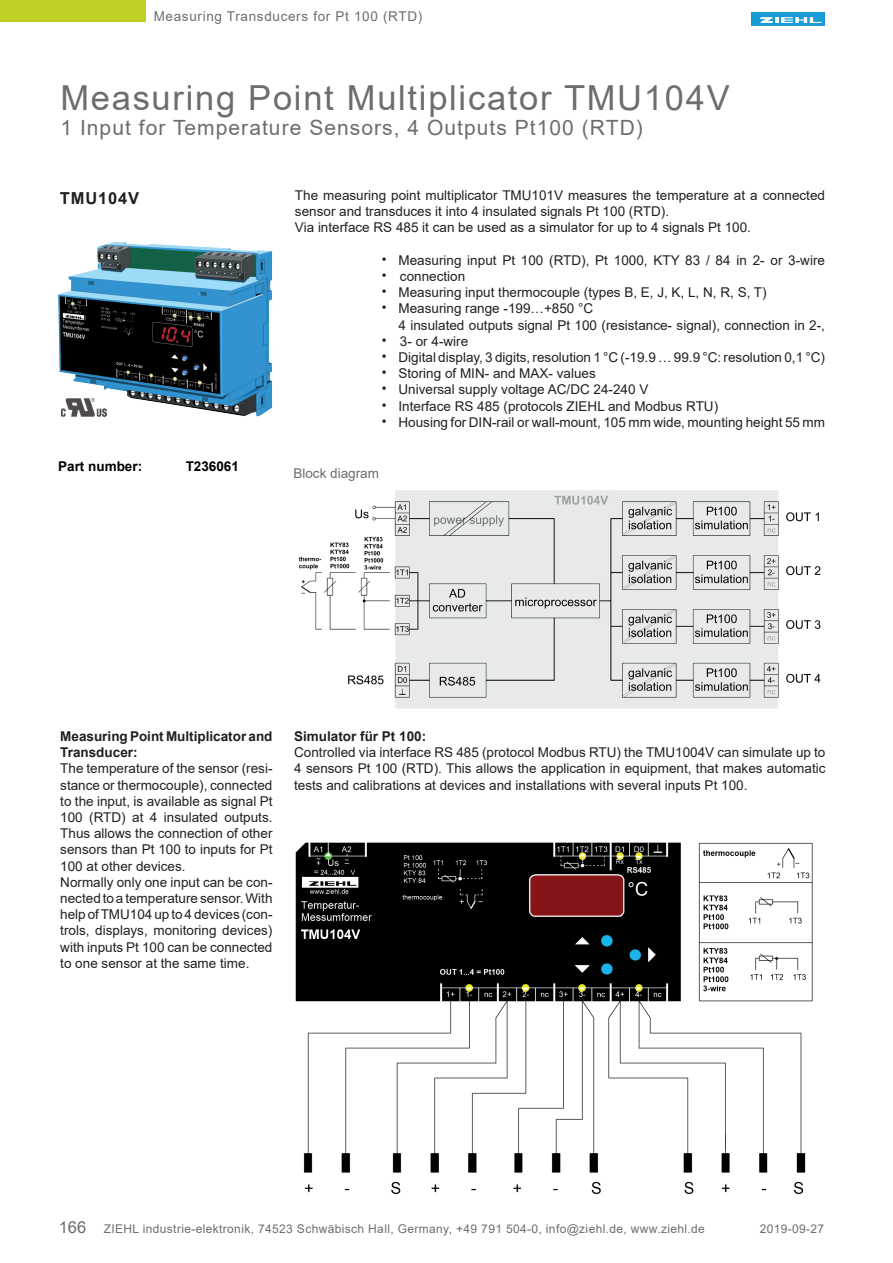
<style>
.page{position:relative;width:893px;height:1263px;background:#fff}
.page>*{position:absolute;margin:0;border:0;box-sizing:border-box;transform-origin:0 0}
.t1{font:34.5px "Arial";letter-spacing:.05em;color:#6c6d70}
.t2{font:21px "Arial";letter-spacing:.05em;color:#6c6d70}
.t3{font:700 16.5px "Arial";letter-spacing:.05em;color:#231f20}
.t4{font:13.5px/16.2px "Arial";color:#231f20}
.t5{font:700 13.5px/16.2px "Arial";color:#231f20}
.t6{font:13.5px "Arial";letter-spacing:.05em;color:#6c6d70}
.t7{font:700 13.5px "Arial";color:#000}
.t8{font:13.5px "Arial";color:#6c6d70}
.t9{font:12px "Arial";letter-spacing:.03em;color:#6c6d70}
.s1{font-size:16.5px}
</style>
<div class="page">
<div style="left:751px;top:12px;width:73px;height:14px;background:#199bd8"></div>
<svg style="left:761px;top:17px;width:60px;height:6px"></svg>
<div style="left:0;top:0;width:145px;height:21px;background:#c1ce23"></div>
<img style="left:298px;top:490px;width:523px;height:219px">
<img style="left:58px;top:242px;width:215px;height:174px">
<img style="left:295px;top:842px;width:518px;height:353px">
<img style="left:62px;top:398px;width:45px;height:19px">
<p class="t6" style="left:154px;top:7px;width:270px">Measuring Transducers for Pt 100 (RTD)</p>
<h1 class="t1" style="left:60px;top:74px;width:671px">Measuring Point Multiplicator TMU104V</h1>
<h2 class="t2" style="left:60px;top:113px;width:584px">1 Input for Temperature Sensors, 4 Outputs Pt100 (RTD)</h2>
<p class="t3" style="left:60px;top:186px;width:81px">TMU104V</p>
<p class="t7" style="left:58px;top:457px;width:86px">Part number:</p>
<p class="t7" style="left:186px;top:457px;width:55px">T236061</p>
<p class="t4" style="left:295px;top:187px;width:532px">The measuring point multiplicator TMU101V measures the temperature at a connected sensor and transduces it into 4 insulated signals Pt 100 (RTD).<br>Via interface RS 485 it can be used as a simulator for up to 4 signals Pt 100.</p>
<p class="t4" style="left:398px;top:252px;width:428px">Measuring input Pt 100 (RTD), Pt 1000, KTY 83 / 84 in 2- or 3-wire connection<br>Measuring input thermocouple (types B, E, J, K, L, N, R, S, T)<br>Measuring range -199…+850 °C<br>4 insulated outputs signal Pt 100 (resistance- signal), connection in 2-, 3- or 4-wire<br>Digital display, 3 digits, resolution 1 °C (-19.9 … 99.9 °C: resolution 0,1 °C)<br>Storing of MIN- and MAX- values<br>Universal supply voltage AC/DC 24-240 V<br>Interface RS 485 (protocols ZIEHL and Modbus RTU)<br>Housing for DIN-rail or wall-mount, 105 mm wide, mounting height 55 mm</p>
<p class="t4" style="left:382px;top:251px;width:6px;text-align:justify">• • • •</p>
<p class="t4" style="left:382px;top:332px;width:6px;text-align:justify">• • • • • •</p>
<p class="t8" style="left:293px;top:464px;width:87px">Block diagram</p>
<p class="t5" style="left:60px;top:728px;width:214px">Measuring Point Multiplicator and<br>Transducer:</p>
<p class="t4" style="left:60px;top:760px;width:214px">The temperature of the sensor (resi&shy;stance or thermocouple), connected to the input, is available as signal Pt 100 (RTD) at 4 insulated outputs.<br>Thus allows the connection of other sensors than Pt 100 to inputs for Pt 100 at other devices.<br>Normally only one input can be con&shy;nected to a temperature sensor. With help of TMU104 up to 4 devices (con&shy;trols, displays, monitoring devices) with inputs Pt 100 can be connected to one sensor at the same time.</p>
<p class="t5" style="left:294px;top:728px;width:134px">Simulator für Pt 100:</p>
<p class="t4" style="left:294px;top:744px;width:533px;text-align:justify">Controlled via interface RS 485 (protocol Modbus RTU) the TMU1004V can simulate up to 4 sensors Pt 100 (RTD). This allows the application in equipment, that makes automatic tests and calibrations at devices and installations with several inputs Pt 100.</p>
<p class="t9" style="left:59px;top:1220px;width:648px"><span class="s1">166</span> ZIEHL industrie-elektronik, 74523 Schwäbisch Hall, Germany, +49 791 504-0, info@ziehl.de, www.ziehl.de</p>
<p class="t9" style="left:760px;top:1220px;width:66px">2019-09-27</p>
</div>
